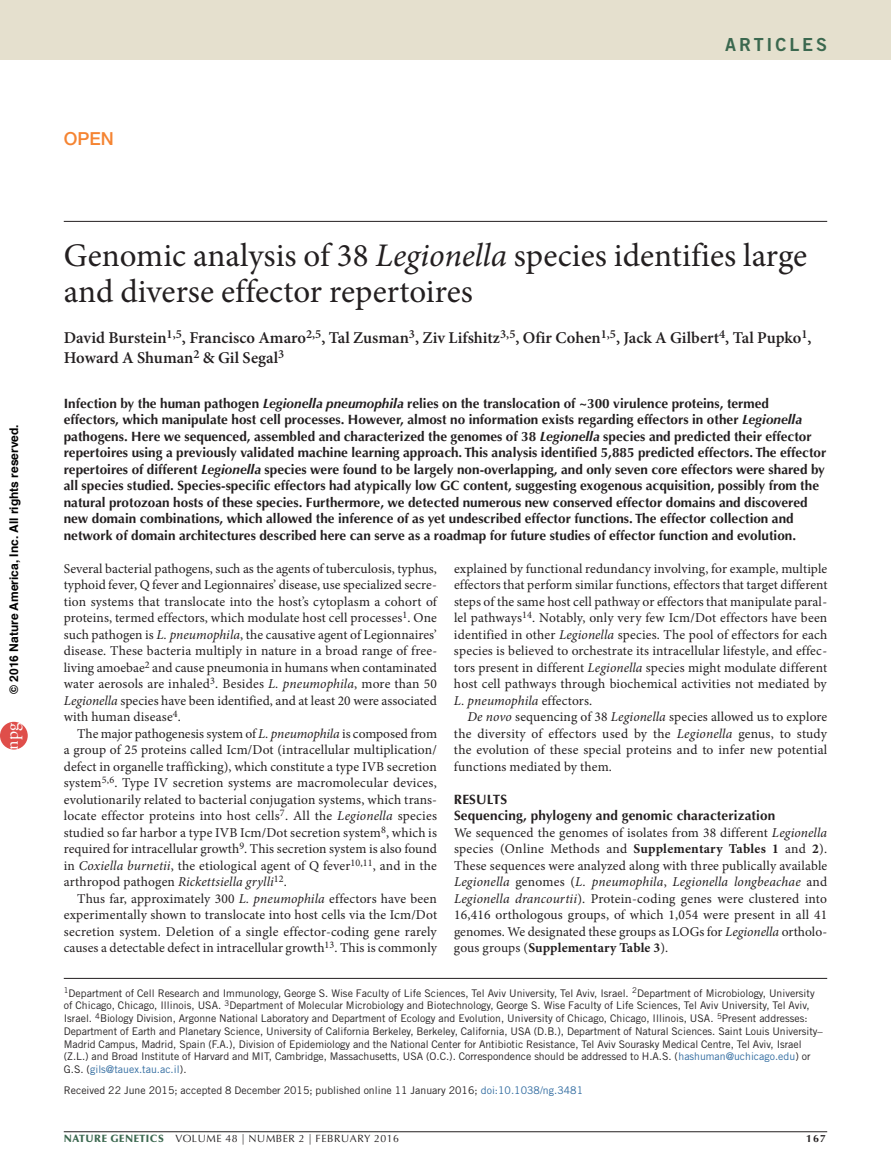
<style>
.page{position:relative;width:891px;height:1175px;background:#fff}
.page>*{position:absolute;margin:0;border:0;box-sizing:border-box;transform-origin:0 0}
.pAtl{font:33px/36px "Minion Pro";color:#231f20}
.z-HEADER_follow_Righ{font:18px "Trade Gothic LT Std Bd 2";letter-spacing:.16em;color:#3b684f}
.popenlogo{font:500 18px "Helvetica Neue LT Std";color:#f58432}
.t1{font:18px "Adobe Garamond Pro";color:#fff}
.pAu{font:600 16.5px/19.5px "Minion Pro";color:#231f20}
.pPara{font:13.5px/16.5px "Minion Pro";letter-spacing:.01em;color:#231f20;text-align:justify}
.pAbstext{font:700 13.5px/16.5px "Optima LT Std";color:#231f20}
.pBodyFirstpara{font:13.5px/16.5px "Minion Pro";letter-spacing:.005em;color:#231f20;text-align:justify}
.pFirstpara{font:13.5px/16.5px "Minion Pro";letter-spacing:.005em;color:#231f20;text-align:justify}
.pSec_1and2{font:700 13.5px "Optima LT Std";letter-spacing:.01em;color:#231f20}
.pFirstSec1ttl{font:700 13.5px "Optima LT Std";letter-spacing:.01em;color:#231f20}
.t2{font:700 12px "Helvetica";color:#000}
.pAffiliation{font:10.5px/12.8px "Trade Gothic LT Std";color:#231f20}
.pAopd{font:10.5px "Trade Gothic LT Std";color:#231f20}
.t3{font:10.5px "Optima LT Std";letter-spacing:.05em;color:#231f20}
.t4{font:700 10.5px "Optima LT Std";color:#231f20}
.s1{font-family:"Arial"}
.s2{font-style:italic}
.s3{font-weight:700}
.s4{color:#2f6a9f}
.s5{font-weight:900;color:#3b684f}
</style>
<div class="page">
<hr style="left:64px;top:1131px;width:763px;height:1px;background:#231f20">
<hr style="left:64px;top:221px;width:763px;height:1px;background:#231f20">
<div style="left:0;top:0;width:891px;height:60px;background:#e5e0ce"></div>
<hr style="left:64px;top:978px;width:763px;height:1px;background:#231f20">
<div style="left:0;top:722px;width:28px;height:27px;background:#df4e4a;border-radius:50%"></div>
<p class="t2" style="left:4px;top:693px;width:271px;rotate:-90deg">© 201<span class="s1">6</span> Nature America, Inc. All rights reserved.</p>
<h2 class="t1" style="left:1px;top:749px;width:28px;rotate:-90deg">npg</h2>
<p class="popenlogo" style="left:64px;top:128px;width:52px">OPEN</p>
<p class="z-HEADER_follow_Righ" style="left:725px;top:33px;width:103px">ARTICLES</p>
<p class="pAtl" style="left:64px;top:238px;width:745px">Genomic analysis of 38 <span class="s2">Legionella</span> species identifies large and diverse effector repertoires</p>
<p class="pAu" style="left:64px;top:328px;width:749px">David Burstein<sup>1,5</sup>, Francisco Amaro<sup>2,5</sup>, Tal Zusman<sup>3</sup>, Ziv Lifshitz<sup>3,5</sup>, Ofir Cohen<sup>1,5</sup>, Jack A Gilbert<sup>4</sup>, Tal Pupko<sup>1</sup>,<br>Howard A Shuman<sup>2</sup> &amp; Gil Segal<sup>3</sup></p>
<p class="pAbstext" style="left:64px;top:395px;width:764px">Infection by the human pathogen <span class="s2">Legionella pneumophila</span> relies on the translocation of ~300 virulence proteins, termed effectors, which manipulate host cell processes. However, almost no information exists regarding effectors in other <span class="s2">Legionella </span>pathogens. Here we sequenced, assembled and characterized the genomes of 38 <span class="s2">Legionella</span> species and predicted their effector repertoires using a previously validated machine learning approach. This analysis identified 5,885 predicted effectors. The effector repertoires of different <span class="s2">Legionella</span> species were found to be largely non-overlapping, and only seven core effectors were shared by all species studied. Species-specific effectors had atypically low GC content, suggesting exogenous acquisition, possibly from the natural protozoan hosts of these species. Furthermore, we detected numerous new conserved effector domains and discovered new domain combinations, which allowed the inference of as yet undescribed effector functions. The effector collection and network of domain architectures described here can serve as a roadmap for future studies of effector function and evolution.</p>
<p class="pBodyFirstpara" style="left:64px;top:560px;width:375px">Several bacterial pathogens, such as the agents of tuberculosis, typhus, typhoid fever, Q fever and Legionnaires’ disease, use specialized secre&shy;tion systems that translocate into the host’s cytoplasm a cohort of proteins, termed effectors, which modulate host cell processes<sup>1</sup>. One such pathogen is <span class="s2">L. pneumophila</span>, the causative agent of Legionnaires’ disease. These bacteria multiply in nature in a broad range of free&shy;living amoebae<sup>2</sup> and cause pneumonia in humans when contaminated water aerosols are inhaled<sup>3</sup>. Besides <span class="s2">L. pneumophila</span>, more than 50<br><span class="s2">Legionella</span> species have been identified, and at least 20 were associated with human disease<sup>4</sup>.</p>
<p class="pPara" style="left:64px;top:725px;width:375px;text-indent:14px">The major pathogenesis system of <span class="s2">L. pneumophila</span> is composed from a group of 25 proteins called Icm/Dot (intracellular multiplication/ defect in organelle trafficking), which constitute a type IVB secretion system<sup>5,6</sup>. Type IV secretion systems are macromolecular devices, evolutionarily related to bacterial conjugation systems, which trans&shy;locate effector proteins into host cells<sup>7</sup>. All the <span class="s2">Legionella</span> species studied so far harbor a type IVB Icm/Dot secretion system<sup>8</sup>, which is required for intracellular growth<sup>9</sup>. This secretion system is also found in <span class="s2">Coxiella burnetii</span>, the etiological agent of Q fever<sup>10,11</sup>, and in the arthropod pathogen <span class="s2">Rickettsiella grylli</span><sup>12</sup>.</p>
<p class="pPara" style="left:64px;top:890px;width:375px;text-indent:14px">Thus far, approximately 300 <span class="s2">L. pneumophila</span> effectors have been experimentally shown to translocate into host cells via the Icm/Dot secretion system. Deletion of a single effector-coding gene rarely causes a detectable defect in intracellular growth<sup>13</sup>. This is commonly</p>
<p class="pPara" style="left:454px;top:560px;width:375px">explained by functional redundancy involving, for example, multiple effectors that perform similar functions, effectors that target different steps of the same host cell pathway or effectors that manipulate paral&shy;lel pathways<sup>14</sup>. Notably, only very few Icm/Dot effectors have been identified in other <span class="s2">Legionella</span> species. The pool of effectors for each species is believed to orchestrate its intracellular lifestyle, and effec&shy;tors present in different <span class="s2">Legionella</span> species might modulate different host cell pathways through biochemical activities not mediated by <span class="s2">L. pneumophila</span> effectors.</p>
<p class="pPara" style="left:454px;top:708px;width:375px;text-indent:14px"><span class="s2">De novo</span> sequencing of 38 <span class="s2">Legionella</span> species allowed us to explore the diversity of effectors used by the <span class="s2">Legionella</span> genus, to study the evolution of these special proteins and to infer new potential functions mediated by them.</p>
<p class="pFirstSec1ttl" style="left:454px;top:791px;width:55px">RESULTS</p>
<p class="pSec_1and2" style="left:454px;top:807px;width:323px">Sequencing, phylogeny and genomic characterization</p>
<p class="pFirstpara" style="left:454px;top:824px;width:375px">We sequenced the genomes of isolates from 38 different <span class="s2">Legionella </span>species (Online Methods and <span class="s3">Supplementary Tables 1</span> and <span class="s3">2</span>).<br>These sequences were analyzed along with three publically available <span class="s2">Legionella</span> genomes (<span class="s2">L. pneumophila</span>, <span class="s2">Legionella longbeachae</span> and <span class="s2">Legionella drancourtii</span>). Protein-coding genes were clustered into 16,416 orthologous groups, of which 1,054 were present in all 41 genomes. We designated these groups as LOGs for <span class="s2">Legionella</span> ortholo&shy;gous groups (<span class="s3">Supplementary Table 3</span>).</p>
<p class="pAffiliation" style="left:64px;top:986px;width:761px"><sup>1</sup>Department of Cell Research and Immunology, George S. Wise Faculty of Life Sciences, Tel Aviv University, Tel Aviv, Israel. <sup>2</sup>Department of Microbiology, University of Chicago, Chicago, Illinois, USA. <sup>3</sup>Department of Molecular Microbiology and Biotechnology, George S. Wise Faculty of Life Sciences, Tel Aviv University, Tel Aviv, Israel. <sup>4</sup>Biology Division, Argonne National Laboratory and Department of Ecology and Evolution, University of Chicago, Chicago, Illinois, USA. <sup>5</sup>Present addresses:<br>Department of Earth and Planetary Science, University of California Berkeley, Berkeley, California, USA (D.B.), Department of Natural Sciences. Saint Louis University– Madrid Campus, Madrid, Spain (F.A.), Division of Epidemiology and the National Center for Antibiotic Resistance, Tel Aviv Sourasky Medical Centre, Tel Aviv, Israel (Z.L.) and Broad Institute of Harvard and MIT, Cambridge, Massachusetts, USA (O.C.). Correspondence should be addressed to H.A.S. (<span class="s4">hashuman@uchicago.edu</span>) or G.S. (<span class="s4">gils@tauex.tau.ac.il</span>).</p>
<p class="pAopd" style="left:64px;top:1084px;width:521px">Received 22 June 2015; accepted 8 December 2015; published online 11 January 2016; <span class="s4">doi:10.1038/ng.3481</span></p>
<p class="t3" style="left:64px;top:1132px;width:337px"><span class="s5">NATURE GENETICS</span> VOLUME 48 | NUMBER 2 | FEBRUARY 2016</p>
<p class="t4" style="left:806px;top:1132px;width:21px">167</p>
</div>
